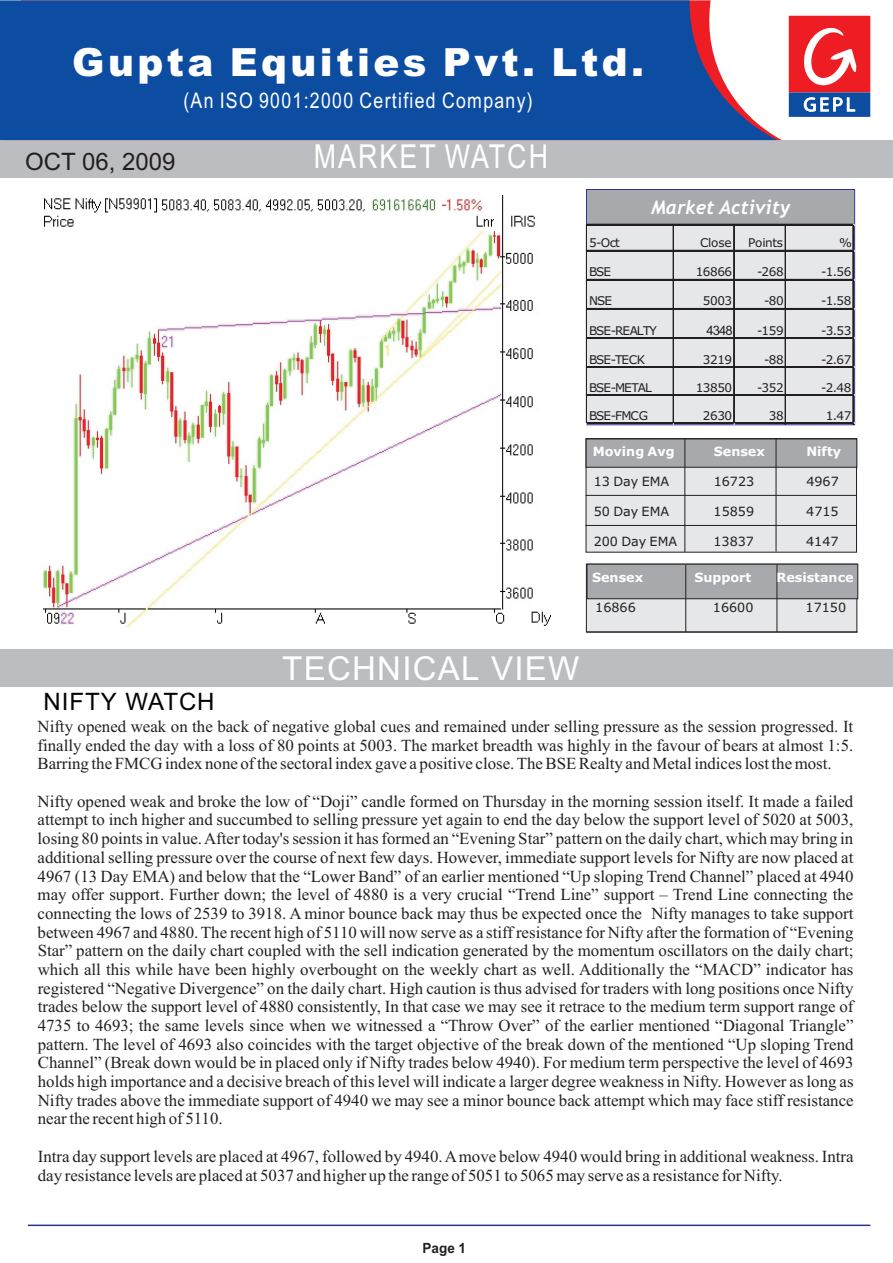
<style>
.page{position:relative;width:893px;height:1263px;background:#fff}
.page>*{position:absolute;margin:0;border:0;box-sizing:border-box;transform-origin:0 0}
.t1{font:900 38.85px "Arial";letter-spacing:.09em;color:#fff}
.t2{font:33px "Arial";letter-spacing:.04em;color:#fff}
.t3{font:33px "Arial";letter-spacing:.075em;color:#fff;scale:.81 1}
.t4{font:24px "Arial";color:#231f20}
.t5{font:24px "Arial";letter-spacing:.04em;color:#020404}
.t6{font:21.6px "Arial Narrow";letter-spacing:.06em;color:#fff}
.t7{font:italic 700 18.9px "Trebuchet MS";color:#fff}
.t8{font:16.8px/18.8px "Times New Roman";color:#231f20;text-align:justify}
.t9{font:700 14.1px "Arial";color:#231f20;scale:.96 1}
.t10{font:13.05px "Arial";color:#231f20}
.t11{font:12.75px "Verdana";color:#231f20}
.t12{font:700 12.75px "Verdana";color:#fff}
.t13{font:12px "Verdana";letter-spacing:-.035em;color:#231f20}
.t14{font:12px "Verdana";letter-spacing:-.085em;color:#231f20}
</style>
<div class="page">
<svg style="left:586px;top:564px;width:272px;height:68px;background:#bebfc2"></svg>
<hr style="left:777px;top:564px;width:1px;height:68px;background:#231f20">
<hr style="left:685px;top:565px;width:1px;height:67px;background:#231f20">
<hr style="left:587px;top:632px;width:271px;height:1px;background:#231f20">
<div style="left:586px;top:189px;width:269px;height:236px;background:#e6e7e9"></div>
<svg style="left:586px;top:438px;width:271px;height:114px;background:#d0d0d3"></svg>
<hr style="left:585px;top:525px;width:272px;height:1px;background:#231f20">
<hr style="left:776px;top:438px;width:1px;height:114px;background:#231f20">
<hr style="left:685px;top:439px;width:1px;height:113px;background:#231f20">
<div style="left:0;top:140px;width:893px;height:37px;background:#bcbdc0"></div>
<svg style="left:0;top:0;width:777px;height:140px;background:#2057a4"></svg>
<div style="left:789px;top:16px;width:81px;height:76px;background:#ee1d23"></div>
<div style="left:789px;top:92px;width:81px;height:25px;background:#0d4da1"></div>
<svg style="left:804px;top:27px;width:52px;height:59px"></svg>
<svg style="left:804px;top:97px;width:51px;height:15px"></svg>
<div style="left:587px;top:190px;width:267px;height:34px;background:#a8a9ad"></div>
<hr style="left:586px;top:495px;width:271px;height:1px;background:#231f20">
<div style="left:0;top:649px;width:893px;height:37px;background:#bcbdc0"></div>
<hr style="left:28px;top:1224px;width:842px;height:2px;background:#2e3092">
<hr style="left:587px;top:224px;width:267px;height:1px;background:#231f20">
<hr style="left:587px;top:250px;width:267px;height:1px;background:#231f20">
<hr style="left:587px;top:279px;width:267px;height:1px;background:#231f20">
<hr style="left:587px;top:308px;width:267px;height:1px;background:#231f20">
<hr style="left:587px;top:337px;width:267px;height:1px;background:#231f20">
<hr style="left:587px;top:366px;width:267px;height:1px;background:#231f20">
<hr style="left:587px;top:367px;width:267px;height:1px;background:#231f20">
<hr style="left:587px;top:394px;width:267px;height:1px;background:#231f20">
<hr style="left:587px;top:395px;width:267px;height:1px;background:#231f20">
<hr style="left:586px;top:224px;width:1px;height:200px;background:#231f20">
<hr style="left:673px;top:225px;width:1px;height:199px;background:#231f20">
<hr style="left:733px;top:225px;width:1px;height:199px;background:#231f20">
<hr style="left:734px;top:225px;width:1px;height:199px;background:#231f20">
<hr style="left:587px;top:422px;width:267px;height:1px;background:#231f20">
<hr style="left:587px;top:423px;width:267px;height:1px;background:#231f20">
<hr style="left:785px;top:225px;width:1px;height:200px;background:#231f20">
<hr style="left:852px;top:225px;width:1px;height:200px;background:#231f20">
<hr style="left:853px;top:225px;width:1px;height:200px;background:#231f20">
<img style="left:44px;top:196px;width:507px;height:431px">
<h1 class="t1" style="left:72px;top:48px;width:573px">Gupta Equities Pvt. Ltd.</h1>
<p class="t6" style="left:183px;top:92px;width:351px">(An ISO 9001:2000 Certified Company)</p>
<h3 class="t4" style="left:25px;top:153px;width:152px">OCT 06, 2009</h3>
<h3 class="t5" style="left:44px;top:692px;width:173px">NIFTY WATCH</h3>
<h2 class="t3" style="left:314px;top:144px;width:290px">MARKET WATCH</h2>
<p class="t7" style="left:651px;top:200px;width:141px">Market Activity</p>
<p class="t13" style="left:589px;top:238px;width:32px">5-Oct</p>
<p class="t13" style="left:700px;top:238px;width:33px">Close</p>
<p class="t13" style="left:748px;top:238px;width:37px">Points</p>
<p class="t13" style="left:839px;top:238px;width:14px">%</p>
<p class="t13" style="left:589px;top:267px;width:24px">BSE</p>
<p class="t13" style="left:696px;top:267px;width:38px">16866</p>
<p class="t13" style="left:757px;top:267px;width:28px">-268</p>
<p class="t13" style="left:821px;top:267px;width:32px">-1.56</p>
<p class="t13" style="left:589px;top:296px;width:24px">NSE</p>
<p class="t13" style="left:703px;top:296px;width:31px">5003</p>
<p class="t13" style="left:764px;top:296px;width:21px">-80</p>
<p class="t13" style="left:821px;top:296px;width:32px">-1.58</p>
<p class="t14" style="left:589px;top:325px;width:69px">BSE-REALTY</p>
<p class="t10" style="left:706px;top:325px;width:28px">4348</p>
<p class="t13" style="left:757px;top:325px;width:28px">-159</p>
<p class="t13" style="left:821px;top:325px;width:32px">-3.53</p>
<p class="t13" style="left:589px;top:354px;width:58px">BSE-TECK</p>
<p class="t13" style="left:703px;top:354px;width:31px">3219</p>
<p class="t13" style="left:764px;top:354px;width:21px">-88</p>
<p class="t13" style="left:821px;top:354px;width:32px">-2.67</p>
<p class="t14" style="left:589px;top:382px;width:64px">BSE-METAL</p>
<p class="t13" style="left:696px;top:382px;width:38px">13850</p>
<p class="t13" style="left:757px;top:382px;width:28px">-352</p>
<p class="t13" style="left:821px;top:382px;width:32px">-2.48</p>
<p class="t13" style="left:589px;top:411px;width:60px">BSE-FMCG</p>
<p class="t13" style="left:703px;top:411px;width:31px">2630</p>
<p class="t13" style="left:769px;top:411px;width:16px">38</p>
<p class="t13" style="left:826px;top:411px;width:27px">1.47</p>
<p class="t12" style="left:593px;top:446px;width:83px">Moving Avg</p>
<p class="t12" style="left:714px;top:446px;width:53px">Sensex</p>
<p class="t12" style="left:806px;top:446px;width:36px">Nifty</p>
<p class="t11" style="left:594px;top:476px;width:77px">13 Day EMA</p>
<p class="t11" style="left:714px;top:476px;width:42px">16723</p>
<p class="t11" style="left:806px;top:476px;width:34px">4967</p>
<p class="t11" style="left:594px;top:506px;width:77px">50 Day EMA</p>
<p class="t11" style="left:714px;top:506px;width:42px">15859</p>
<p class="t11" style="left:806px;top:506px;width:34px">4715</p>
<p class="t11" style="left:594px;top:536px;width:85px">200 Day EMA</p>
<p class="t11" style="left:713px;top:536px;width:42px">13837</p>
<p class="t11" style="left:806px;top:536px;width:34px">4147</p>
<p class="t12" style="left:592px;top:572px;width:53px">Sensex</p>
<p class="t12" style="left:694px;top:572px;width:58px">Support</p>
<p class="t12" style="left:776px;top:572px;width:79px">Resistance</p>
<p class="t11" style="left:595px;top:602px;width:42px">16866</p>
<p class="t11" style="left:713px;top:602px;width:42px">16600</p>
<p class="t11" style="left:806px;top:602px;width:42px">17150</p>
<h2 class="t2" style="left:282px;top:656px;width:299px">TECHNICAL VIEW</h2>
<p class="t8" style="left:37px;top:718px;width:817px">Nifty opened weak on the back of negative global cues and remained under selling pressure as the session progressed. It finally ended the day with a loss of 80 points at 5003. The market breadth was highly in the favour of bears at almost 1:5.<br>Barring the FMCG index none of the sectoral index gave a positive close. The BSE Realty and Metal indices lost the most.</p>
<p class="t8" style="left:38px;top:793px;width:818px">Nifty opened weak and broke the low of “Doji” candle formed on Thursday in the morning session itself. It made a failed attempt to inch higher and succumbed to selling pressure yet again to end the day below the support level of 5020 at 5003, losing 80 points in value. After today's session it has formed an “Evening Star” pattern on the daily chart, which may bring in additional selling pressure over the course of next few days. However, immediate support levels for Nifty are now placed at 4967 (13 Day EMA) and below that the “Lower Band” of an earlier mentioned “Up sloping Trend Channel” placed at 4940 may offer support. Further down; the level of 4880 is a very crucial “Trend Line” support – Trend Line connecting the connecting the lows of 2539 to 3918. A minor bounce back may thus be expected once the Nifty manages to take support between 4967 and 4880. The recent high of 5110 will now serve as a stiff resistance for Nifty after the formation of “Evening Star” pattern on the daily chart coupled with the sell indication generated by the momentum oscillators on the daily chart; which all this while have been highly overbought on the weekly chart as well. Additionally the “MACD” indicator has registered “Negative Divergence” on the daily chart. High caution is thus advised for traders with long positions once Nifty trades below the support level of 4880 consistently, In that case we may see it retrace to the medium term support range of 4735 to 4693; the same levels since when we witnessed a “Throw Over” of the earlier mentioned “Diagonal Triangle” pattern. The level of 4693 also coincides with the target objective of the break down of the mentioned “Up sloping Trend Channel” (Break down would be in placed only if Nifty trades below 4940). For medium term perspective the level of 4693 holds high importance and a decisive breach of this level will indicate a larger degree weakness in Nifty. However as long as Nifty trades above the immediate support of 4940 we may see a minor bounce back attempt which may face stiff resistance near the recent high of 5110.</p>
<p class="t8" style="left:38px;top:1148px;width:817px">Intra day support levels are placed at 4967, followed by 4940. Amove below 4940 would bring in additional weakness. Intra day resistance levels are placed at 5037 and higher up the range of 5051 to 5065 may serve as a resistance for Nifty.</p>
<p class="t9" style="left:423px;top:1243px;width:47px">Page 1</p>
</div>
